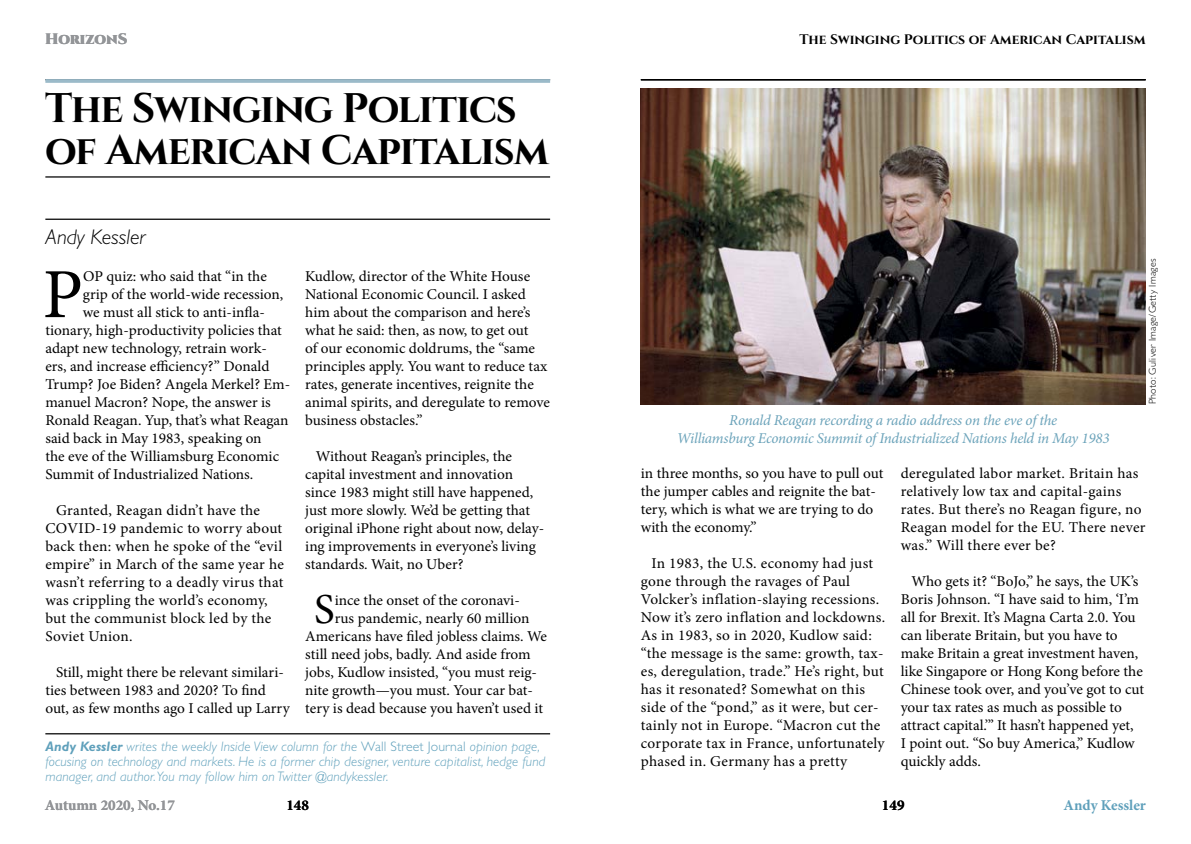
<style>
.page{position:relative;width:1191px;height:844px;background:#fff}
.page>*{position:absolute;margin:0;border:0;box-sizing:border-box;transform-origin:0 0}
.t1{font:70.38px "Minion Pro";color:#000}
.t2{font:42.75px "Minion Pro";color:#000}
.t3{font:700 41.25px/42.5px "Cinzel";letter-spacing:-.025em;color:#000}
.t4{font:italic 300 21.25px "GR Gill Sans";color:#000}
.t5{font:15px/18px "Minion Pro";color:#000}
.t6{font:15px/18px "Minion Pro";letter-spacing:.02em;color:#000}
.t7{font:italic 15px/18px "Minion Pro";letter-spacing:-.02em;color:#6ba3ba;text-align:center}
.t8{font:700 15px "Minion Pro";color:#939598}
.t9{font:700 15px "Minion Pro";color:#5fa0bb}
.t10{font:900 15px "Cinzel";color:#939598}
.t11{font:700 15px "Minion Pro";color:#000}
.t12{font:italic 300 13.75px/15px "GR Gill Sans";letter-spacing:.01em;color:#5fa0bb}
.t13{font:700 13.75px "Cinzel";color:#000}
.t14{font:300 10px "GR Gill Sans";letter-spacing:.03em;color:#000}
.s1{font-weight:700}
.s2{font-style:normal}
</style>
<div class="page">
<svg style="left:45px;top:79px;width:505px;height:4px;background:#9cb9c7"></svg>
<hr style="left:45px;top:176px;width:505px;height:1px;background:#000">
<hr style="left:45px;top:218px;width:505px;height:2px;background:#000">
<hr style="left:45px;top:733px;width:505px;height:1px;background:#000">
<img style="left:641px;top:89px;width:504px;height:315px">
<hr style="left:641px;top:79px;width:504px;height:1px;background:#000">
<p class="t10" style="left:45px;top:30px;width:84px">HorizonS</p>
<h3 class="t3" style="left:45px;top:88px;width:505px">The Swinging Politics of American Capitalism</h3>
<h3 class="t4" style="left:45px;top:224px;width:101px">Andy Kessler</h3>
<h1 class="t1" style="left:42px;top:247px;width:42px">P</h1>
<p class="t5" style="left:83px;top:267px;width:185px">OP quiz: who said that “in the</p>
<p class="t5" style="left:305px;top:267px;width:246px">Kudlow, director of the White House National Economic Council. I asked him about the comparison and here’s what he said: then, as now, to get out<br>of our economic doldrums, the “same principles apply. You want to reduce tax rates, generate incentives, reignite the animal spirits, and deregulate to remove business obstacles.”</p>
<p class="t5" style="left:305px;top:447px;width:240px;text-indent:11px">Without Reagan’s principles, the capital investment and innovation since 1983 might still have happened, just more slowly. We’d be getting that original iPhone right about now, delay&shy;ing improvements in everyone’s living standards. Wait, no Uber?</p>
<h2 class="t2" style="left:314px;top:581px;width:22px">S</h2>
<p class="t5" style="left:335px;top:591px;width:187px">ince the onset of the coronavi-</p>
<p class="t5" style="left:83px;top:285px;width:202px">grip of the world-wide recession,</p>
<p class="t5" style="left:83px;top:303px;width:183px">we must all stick to anti-infla-</p>
<p class="t5" style="left:45px;top:321px;width:238px">tionary, high-productivity policies that</p>
<p class="t5" style="left:45px;top:339px;width:223px">adapt new technology, retrain work-</p>
<p class="t5" style="left:45px;top:357px;width:225px">ers, and increase efficiency?” Donald</p>
<p class="t5" style="left:45px;top:375px;width:246px">Trump? Joe Biden? Angela Merkel? Em-</p>
<p class="t5" style="left:45px;top:393px;width:227px">manuel Macron? Nope, the answer is</p>
<p class="t5" style="left:45px;top:411px;width:244px">Ronald Reagan. Yup, that’s what Reagan</p>
<p class="t5" style="left:45px;top:429px;width:218px">said back in May 1983, speaking on</p>
<p class="t5" style="left:45px;top:447px;width:235px">the eve of the Williamsburg Economic</p>
<p class="t5" style="left:45px;top:465px;width:209px">Summit of Industrialized Nations.</p>
<p class="t6" style="left:45px;top:501px;width:240px;text-indent:11px">Granted, Reagan didn’t have the<br>COVID-19 pandemic to worry about back then: when he spoke of the “evil empire” in March of the same year he wasn’t referring to a deadly virus that was crippling the world’s economy, but the communist block led by the<br>Soviet Union.</p>
<p class="t5" style="left:45px;top:663px;width:246px;text-indent:11px">Still, might there be relevant similari&shy;ties between 1983 and 2020? To find out, as few months ago I called up Larry</p>
<p class="t5" style="left:335px;top:609px;width:196px">rus pandemic, nearly 60 million</p>
<p class="t5" style="left:305px;top:627px;width:243px">Americans have filed jobless claims. We</p>
<p class="t5" style="left:305px;top:645px;width:227px">still need jobs, badly. And aside from</p>
<p class="t5" style="left:305px;top:663px;width:233px">jobs, Kudlow insisted, “you must reig-</p>
<p class="t5" style="left:305px;top:681px;width:229px">nite growth—you must. Your car bat-</p>
<p class="t5" style="left:305px;top:699px;width:239px">tery is dead because you haven’t used it</p>
<p class="t12" style="left:45px;top:739px;width:501px"><span class="s1">Andy Kessler</span> writes the weekly Inside View column for the <span class="s2">Wall Street Journal</span> opinion page, focusing on technology and markets. He is a former chip designer, venture capitalist, hedge fund manager, and author.You may follow him on Twitter @andykessler.</p>
<p class="t13" style="left:799px;top:31px;width:348px">The Swinging Politics of American Capitalism</p>
<p class="t7" style="left:677px;top:411px;width:434px">Ronald Reagan recording a radio address on the eve of the<br>Williamsburg Economic Summit of Industrialized Nations held in May 1983</p>
<p class="t14" style="left:1147px;top:404px;width:147px;rotate:-90deg">Photo: Guliver Image/Getty Images</p>
<p class="t5" style="left:641px;top:463px;width:244px">in three months, so you have to pull out the jumper cables and reignite the bat&shy;tery, which is what we are trying to do with the economy.”</p>
<p class="t6" style="left:641px;top:553px;width:246px;text-indent:11px">In 1983, the U.S. economy had just gone through the ravages of Paul Volcker’s inflation-slaying recessions.<br>Now it’s zero inflation and lockdowns.<br>As in 1983, so in 2020, Kudlow said: “the message is the same: growth, tax&shy;es, deregulation, trade.” He’s right, but has it resonated? Somewhat on this side of the “pond,” as it were, but cer&shy;tainly not in Europe. “Macron cut the corporate tax in France, unfortunately phased in. Germany has a pretty</p>
<p class="t5" style="left:900px;top:463px;width:246px">deregulated labor market. Britain has relatively low tax and capital-gains rates. But there’s no Reagan figure, no Reagan model for the EU. There never was.” Will there ever be?</p>
<p class="t5" style="left:900px;top:571px;width:245px;text-indent:11px">Who gets it? “BoJo,” he says, the UK’s Boris Johnson. “I have said to him, ‘I’m all for Brexit. It’s Magna Carta 2.0. You can liberate Britain, but you have to make Britain a great investment haven, like Singapore or Hong Kong before the Chinese took over, and you’ve got to cut your tax rates as much as possible to attract capital.’” It hasn’t happened yet,<br>I point out. “So buy America,” Kudlow quickly adds.</p>
<p class="t8" style="left:45px;top:794px;width:132px">Autumn 2020, No.17</p>
<p class="t11" style="left:882px;top:793px;width:24px">149</p>
<p class="t11" style="left:286px;top:793px;width:24px">148</p>
<p class="t9" style="left:1063px;top:794px;width:84px">Andy Kessler</p>
</div>
